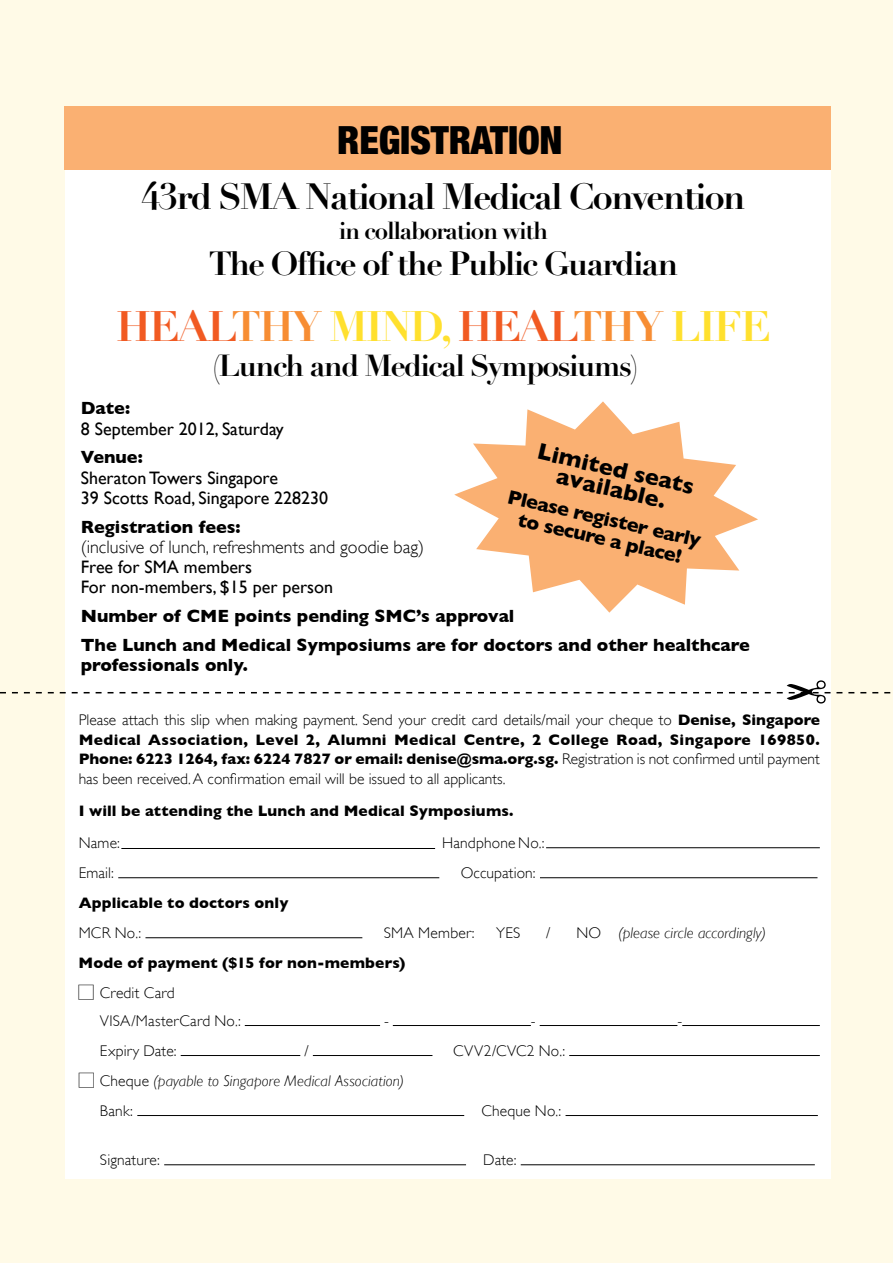
<style>
.page{position:relative;width:893px;height:1263px;background:#fffae7}
.page>*{position:absolute;margin:0;border:0;box-sizing:border-box;transform-origin:0 0}
.t1{font:42px "Didot LH Bold Os F";letter-spacing:-.05em;color:#ffe02e}
.t2{font:900 condensed 39px "Helvetica Neue";letter-spacing:-.005em;color:#000}
.t3{font:36px "Didot LH Bold Os F";letter-spacing:-.05em;color:#000}
.t4{font:33px "Didot LH Bold Os F";letter-spacing:-.05em;color:#000}
.t5{font:30px "Didot LH Bold Os F";letter-spacing:-.05em;color:#000}
.t6{font:24px "Didot LH Bold Os F";letter-spacing:-.05em;color:#000}
.t7{font:700 23.4px/20.1px "Gill Sans";color:#000;text-align:center}
.t8{font:700 20.1px/20.1px "Gill Sans";color:#000;text-align:center}
.t9{font:700 18px/28.8px "Gill Sans";color:#000}
.t10{font:18px/20.2px "Gill Sans";color:#000}
.t11{font:300 18px "Gill Sans";color:#000}
.t12{font:300 15.45px/19.5px "Gill Sans";letter-spacing:.01em;color:#000;text-align:justify}
.t13{font:700 15.45px/30px "Gill Sans";letter-spacing:.01em;color:#000}
.t14{font:italic 300 15.45px/30px "Gill Sans";letter-spacing:.005em;color:#000}
.s1{color:#f15a22}
.s2{color:#f78d33}
.s3{font-weight:700}
.s4{font-style:normal}
.s5{font-family:"Apple Gothic";font-weight:400}
.s6{font-weight:300}
.s7{font-family:"Apple Gothic";font-weight:400;font-style:normal}
</style>
<div class="page">
<div style="left:65px;top:107px;width:766px;height:1072px;background:#fff"></div>
<div style="left:64px;top:106px;width:767px;height:63px;background:#fab072"></div>
<svg style="left:0;top:680px;width:891px;height:23px"></svg>
<hr style="left:121px;top:848px;width:314px;height:1px;background:#000">
<hr style="left:546px;top:847px;width:274px;height:1px;background:#000">
<hr style="left:118px;top:877px;width:321px;height:1px;background:#000">
<hr style="left:540px;top:877px;width:277px;height:1px;background:#000">
<hr style="left:145px;top:937px;width:217px;height:1px;background:#000">
<hr style="left:245px;top:1025px;width:135px;height:1px;background:#000">
<hr style="left:393px;top:1025px;width:138px;height:1px;background:#000">
<hr style="left:540px;top:1025px;width:137px;height:1px;background:#000">
<hr style="left:682px;top:1025px;width:138px;height:1px;background:#000">
<hr style="left:181px;top:1055px;width:119px;height:1px;background:#000">
<hr style="left:313px;top:1055px;width:119px;height:1px;background:#000">
<hr style="left:569px;top:1055px;width:251px;height:1px;background:#000">
<hr style="left:137px;top:1115px;width:327px;height:1px;background:#000">
<hr style="left:566px;top:1115px;width:252px;height:1px;background:#000">
<hr style="left:164px;top:1164px;width:302px;height:1px;background:#000">
<hr style="left:521px;top:1164px;width:294px;height:1px;background:#000">
<svg style="left:454px;top:401px;width:304px;height:212px;fill:#fab072"></svg>
<h2 class="t2" style="left:337px;top:116px;width:227px">REGISTRATION</h2>
<h3 class="t3" style="left:141px;top:175px;width:606px">43rd SMA National Medical Convention</h3>
<h3 class="t6" style="left:339px;top:216px;width:211px">in collaboration with</h3>
<h3 class="t4" style="left:209px;top:243px;width:471px">The Office of the Public Guardian</h3>
<h1 class="t1" style="left:116px;top:301px;width:656px"><span class="s1">HEAL</span><span class="s2">THY</span> MIND, <span class="s1">HEAL</span><span class="s2">THY</span> LIFE</h1>
<h3 class="t5" style="left:212px;top:347px;width:427px">(Lunch and Medical Symposiums)</h3>
<p class="t9" style="left:81px;top:394px;width:51px">Date:</p>
<p class="t10" style="left:81px;top:418px;width:205px">8 September 2012, Saturday</p>
<p class="t9" style="left:81px;top:443px;width:63px">Venue:</p>
<p class="t10" style="left:81px;top:467px;width:249px">Sheraton Towers Singapore<br>39 Scotts Road, Singapore 228230</p>
<p class="t9" style="left:81px;top:512px;width:161px">Registration fees:</p>
<p class="t11" style="left:81px;top:536px;width:345px">(inclusive of lunch, refreshments and goodie bag)</p>
<p class="t10" style="left:81px;top:557px;width:254px">Free for SMA members<br>For non-members, $15 per person</p>
<p class="t9" style="left:81px;top:601px;width:670px">Number of CME points pending SMC’s approval<br>The Lunch and Medical Symposiums are for doctors and other healthcare</p>
<p class="t9" style="left:81px;top:650px;width:169px">professionals only.</p>
<p class="t12" style="left:79px;top:710px;width:743px">Please attach this slip when making payment. Send your credit card details/mail your cheque to <span class="s3">Denise, Singapore Medical Association, Level 2, Alumni Medical Centre, 2 College Road, Singapore 169850.<br>Phone: 6223 1264, fax: 6224 7827 or email: denise@sma.org.sg.</span> Registration is not confirmed until payment has been received. A confirmation email will be issued to all applicants.</p>
<p class="t13" style="left:79px;top:795px;width:436px">I will be attending the Lunch and Medical Symposiums.</p>
<p class="t12" style="left:79px;top:833px;width:43px">Name:</p>
<p class="t12" style="left:442px;top:833px;width:104px">Handphone No.:</p>
<p class="t12" style="left:79px;top:863px;width:37px">Email:</p>
<p class="t12" style="left:461px;top:863px;width:76px">Occupation:</p>
<p class="t13" style="left:79px;top:888px;width:211px">Applicable to doctors only</p>
<p class="t12" style="left:79px;top:923px;width:64px">MCR No.:</p>
<p class="t12" style="left:384px;top:923px;width:92px">SMA Member:</p>
<p class="t12" style="left:496px;top:923px;width:26px">YES</p>
<p class="t12" style="left:546px;top:923px;width:6px">/</p>
<p class="t14" style="left:576px;top:918px;width:191px"><span class="s4">NO</span> (please circle accordingly)</p>
<p class="t13" style="left:79px;top:948px;width:328px">Mode of payment ($15 for non-members) <span class="s5">☐</span> <span class="s6">Credit Card</span></p>
<p class="t12" style="left:100px;top:1011px;width:142px">VISA/MasterCard No.:</p>
<p class="t12" style="left:384px;top:1011px;width:6px">-</p>
<p class="t12" style="left:531px;top:1011px;width:6px">-</p>
<p class="t12" style="left:677px;top:1011px;width:6px">-</p>
<p class="t12" style="left:100px;top:1041px;width:78px">Expiry Date:</p>
<p class="t12" style="left:304px;top:1041px;width:6px">/</p>
<p class="t12" style="left:453px;top:1041px;width:114px">CVV2/CVC2 No.:</p>
<p class="t14" style="left:100px;top:1066px;width:306px;text-indent:-21px"><span class="s7">☐</span> <span class="s4">Cheque</span> (payable to Singapore Medical Association)<br><span class="s4">Bank:</span></p>
<h3 class="t7" style="left:540px;top:441px;width:162px;rotate:13deg">Limited seats available.</h3>
<h3 class="t8" style="left:510px;top:486px;width:199px;rotate:13deg">Please register early to secure a place!</h3>
<p class="t12" style="left:481px;top:1101px;width:81px">Cheque No.:</p>
<p class="t12" style="left:100px;top:1150px;width:61px">Signature:</p>
<p class="t12" style="left:483px;top:1150px;width:35px">Date:</p>
</div>
